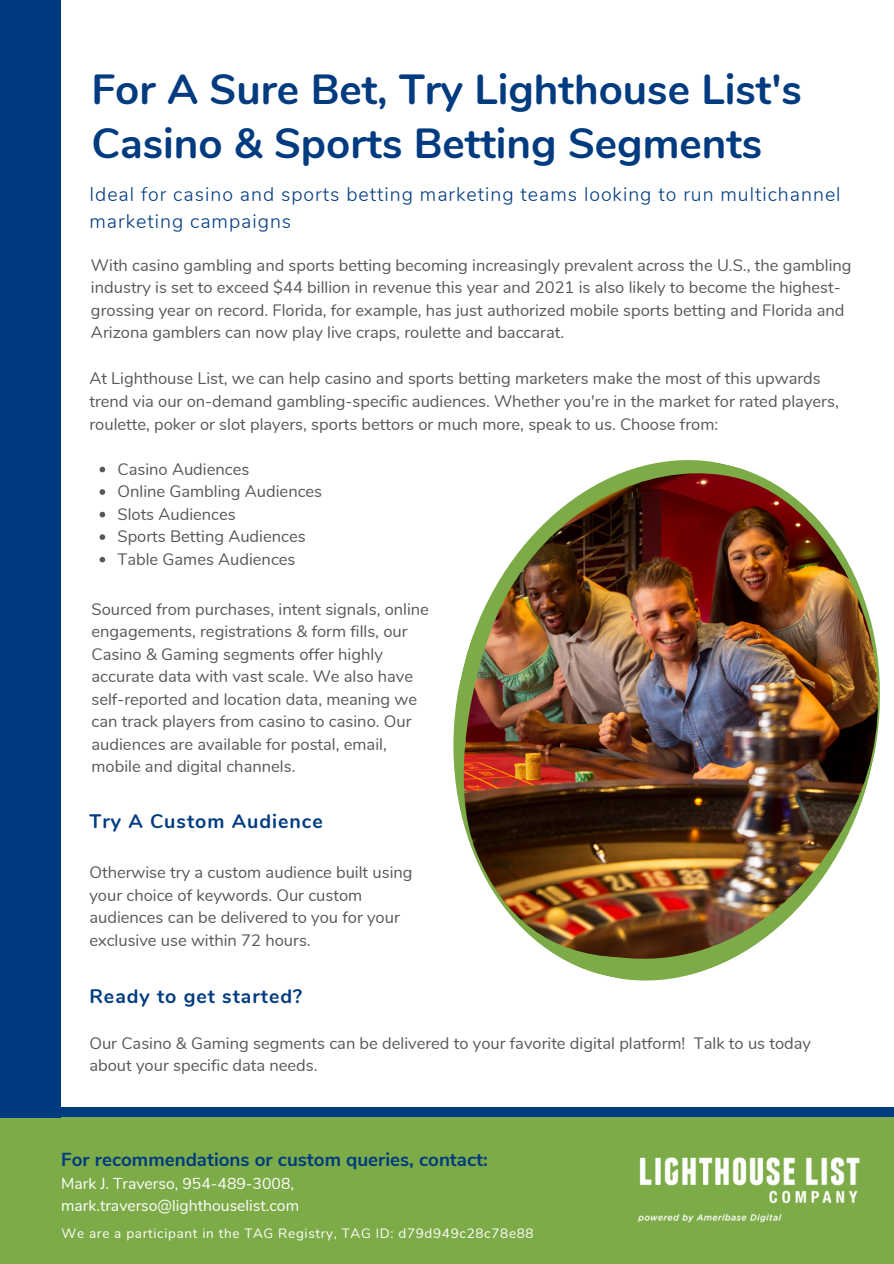
<style>
.page{position:relative;width:894px;height:1264px;background:#fff}
.page>*{position:absolute;margin:0;border:0;box-sizing:border-box;transform-origin:0 0}
.t1{font:700 42px/54px "Nunito";color:#003b80}
.t2{font:300 19.5px/27px "Nunito";letter-spacing:.05em;color:#003b80}
.t3{font:700 19.5px "Nunito";letter-spacing:.05em;color:#003b80}
.t4{font:700 18.75px "Nunito Sans";color:#003b80}
.t5{font:16.5px/22.5px "Nunito";color:#595757}
.t6{font:15.75px "Nunito";color:#fff}
.t7{font:13.5px "Nunito";letter-spacing:.05em;color:#fff}
</style>
<div class="page">
<div style="left:0;top:1106px;width:893px;height:155px;background:#003b80"></div>
<div style="left:0;top:1117px;width:893px;height:146px;background:#7cab47"></div>
<div style="left:0;top:0;width:61px;height:1117px;background:#003b80"></div>
<img style="left:637px;top:1157px;width:223px;height:66px">
<svg style="left:561px;top:460px;width:192px;height:521px;fill:#7cab47"></svg>
<img style="left:453px;top:473px;width:427px;height:485px">
<svg style="left:99px;top:466px;width:6px;height:6px"></svg>
<svg style="left:99px;top:489px;width:6px;height:6px"></svg>
<svg style="left:99px;top:512px;width:6px;height:5px"></svg>
<svg style="left:99px;top:534px;width:6px;height:6px"></svg>
<svg style="left:99px;top:557px;width:6px;height:5px"></svg>
<p class="t1" style="left:91px;top:63px;width:711px">For A Sure Bet, Try Lighthouse List's<br>Casino &amp; Sports Betting Segments</p>
<p class="t2" style="left:89px;top:181px;width:752px">Ideal for casino and sports betting marketing teams looking to run multichannel marketing campaigns</p>
<p class="t5" style="left:91px;top:254px;width:761px">With casino gambling and sports betting becoming increasingly prevalent across the U.S., the gambling industry is set to exceed $44 billion in revenue this year and 2021 is also likely to become the highest&shy;grossing year on record. Florida, for example, has just authorized mobile sports betting and Florida and Arizona gamblers can now play live craps, roulette and baccarat.</p>
<p class="t5" style="left:89px;top:368px;width:750px">At Lighthouse List, we can help casino and sports betting marketers make the most of this upwards trend via our on-demand gambling-specific audiences. Whether you're in the market for rated players, roulette, poker or slot players, sports bettors or much more, speak to us. Choose from:</p>
<p class="t5" style="left:117px;top:458px;width:133px">Casino Audiences</p>
<p class="t5" style="left:117px;top:480px;width:206px">Online Gambling Audiences</p>
<p class="t5" style="left:117px;top:503px;width:120px">Slots Audiences</p>
<p class="t5" style="left:117px;top:525px;width:190px">Sports Betting Audiences</p>
<p class="t5" style="left:117px;top:548px;width:179px">Table Games Audiences</p>
<p class="t5" style="left:91px;top:598px;width:339px">Sourced from purchases, intent signals, online engagements, registrations &amp; form fills, our Casino &amp; Gaming segments offer highly accurate data with vast scale. We also have self-reported and location data, meaning we can track players from casino to casino. Our audiences are available for postal, email, mobile and digital channels.</p>
<p class="t3" style="left:89px;top:808px;width:235px">Try A Custom Audience</p>
<p class="t5" style="left:89px;top:861px;width:324px">Otherwise try a custom audience built using your choice of keywords. Our custom audiences can be delivered to you for your exclusive use within 72 hours.</p>
<p class="t3" style="left:89px;top:983px;width:214px">Ready to get started?</p>
<p class="t5" style="left:89px;top:1032px;width:723px">Our Casino &amp; Gaming segments can be delivered to your favorite digital platform! Talk to us today about your specific data needs.</p>
<p class="t4" style="left:61px;top:1147px;width:428px">For recommendations or custom queries, contact:</p>
<p class="t6" style="left:61px;top:1173px;width:234px">Mark J. Traverso, 954-489-3008,</p>
<p class="t6" style="left:61px;top:1195px;width:239px">mark.traverso@lighthouselist.com</p>
<p class="t7" style="left:61px;top:1224px;width:473px">We are a participant in the TAG Registry, TAG ID: d79d949c28c78e88</p>
</div>
